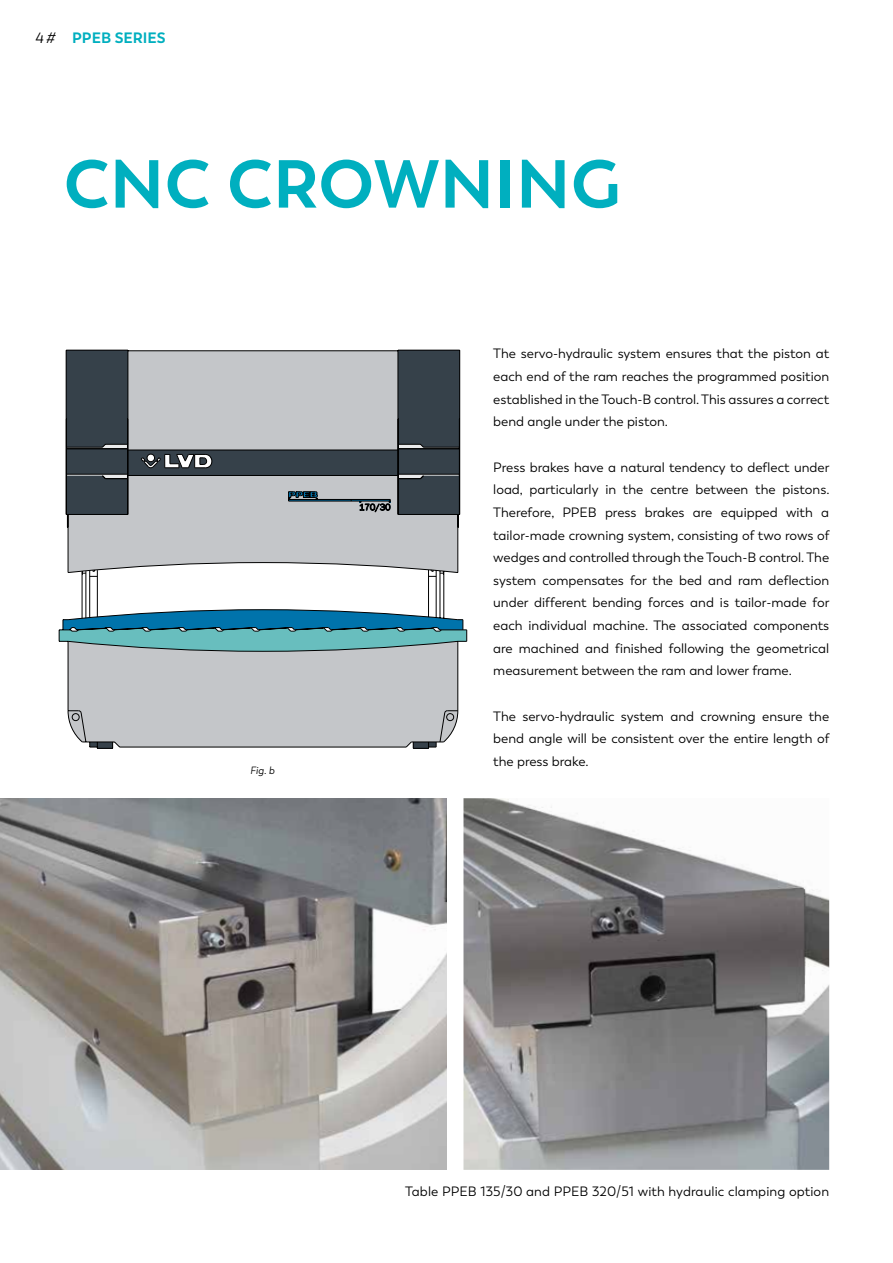
<style>
.page{position:relative;width:893px;height:1263px;background:#fff}
.page>*{position:absolute;margin:0;border:0;box-sizing:border-box;transform-origin:0 0}
.t1{font:700 67.5px "Trenda";letter-spacing:.01em;color:#00afbf}
.t2{font:700 15px "Trenda";color:#00afbf}
.t3{font:13.5px/22.6px "Trenda";color:#000;text-align:justify}
.t4{font:italic 10.5px "Trenda";color:#000}
.s1{font-weight:400;font-style:italic;color:#000}
</style>
<div class="page">
<img style="left:0;top:798px;width:446px;height:372px">
<img style="left:463px;top:798px;width:366px;height:372px">
<svg style="left:66px;top:419px;width:401px;height:330px"></svg>
<svg style="left:72px;top:569px;width:382px;height:152px"></svg>
<svg style="left:66px;top:350px;width:394px;height:165px"></svg>
<svg style="left:141px;top:454px;width:250px;height:58px"></svg>
<p class="t2" style="left:35px;top:28px;width:132px"><span class="s1">4 #</span> PPEB SERIES</p>
<h1 class="t1" style="left:64px;top:142px;width:558px">CNC CROWNING</h1>
<p class="t4" style="left:250px;top:764px;width:26px">Fig. b</p>
<p class="t3" style="left:493px;top:342px;width:337px">The servo-hydraulic system ensures that the piston at each end of the ram reaches the programmed position established in the Touch-B control. This assures a correct bend angle under the piston.</p>
<p class="t3" style="left:493px;top:456px;width:338px">Press brakes have a natural tendency to deflect under load, particularly in the centre between the pistons.<br>Therefore, PPEB press brakes are equipped with a tailor-made crowning system, consisting of two rows of wedges and controlled through the Touch-B control. The system compensates for the bed and ram deflection under different bending forces and is tailor-made for each individual machine. The associated components are machined and finished following the geometrical measurement between the ram and lower frame.</p>
<p class="t3" style="left:493px;top:705px;width:338px">The servo-hydraulic system and crowning ensure the bend angle will be consistent over the entire length of the press brake.</p>
<p class="t3" style="left:405px;top:1180px;width:426px">Table PPEB 135/30 and PPEB 320/51 with hydraulic clamping option</p>
</div>
